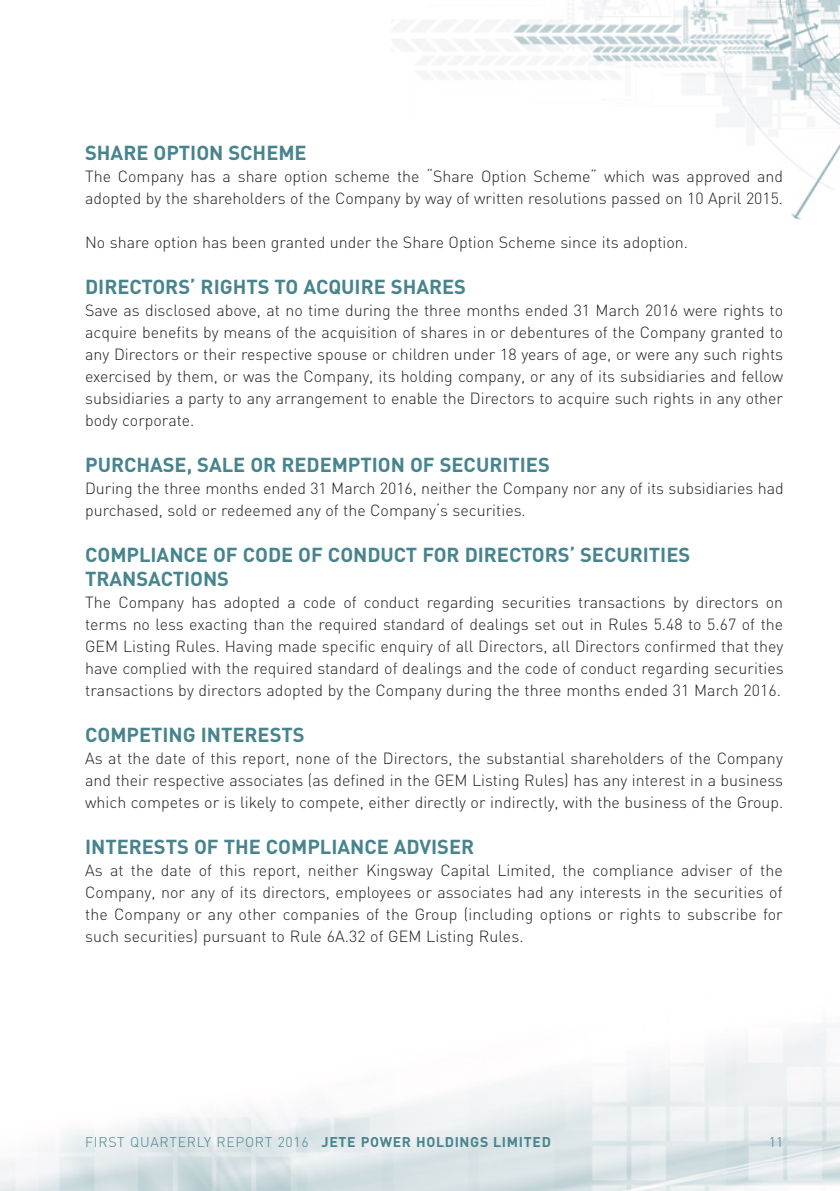
<style>
.page{position:relative;width:840px;height:1191px;background:#fff}
.page>*{position:absolute;margin:0;border:0;box-sizing:border-box;transform-origin:0 0}
.Heading_1{font:700 20px/24px "DIN";color:#47848d}
.Body_Text{font:300 16px/22px "DIN";color:#231f20;text-align:justify}
.t1{font:300 14px "DIN";letter-spacing:.05em;color:#47848d}
.s1{font-weight:700}
</style>
<div class="page">
<img style="left:0;top:1024px;width:839px;height:167px">
<img style="left:391px;top:0;width:448px;height:220px">
<p class="Heading_1" style="left:85px;top:140px;width:223px">SHARE OPTION SCHEME</p>
<p class="Body_Text" style="left:85px;top:165px;width:699px">The Company has a share option scheme the “Share Option Scheme” which was approved and adopted by the shareholders of the Company by way of written resolutions passed on 10 April 2015.</p>
<p class="Body_Text" style="left:85px;top:231px;width:604px">No share option has been granted under the Share Option Scheme since its adoption.</p>
<p class="Heading_1" style="left:85px;top:274px;width:382px">DIRECTORS’ RIGHTS TO ACQUIRE SHARES</p>
<p class="Body_Text" style="left:85px;top:299px;width:699px">Save as disclosed above, at no time during the three months ended 31 March 2016 were rights to acquire benefits by means of the acquisition of shares in or debentures of the Company granted to any Directors or their respective spouse or children under 18 years of age, or were any such rights exercised by them, or was the Company, its holding company, or any of its subsidiaries and fellow subsidiaries a party to any arrangement to enable the Directors to acquire such rights in any other body corporate.</p>
<p class="Heading_1" style="left:85px;top:452px;width:466px">PURCHASE, SALE OR REDEMPTION OF SECURITIES</p>
<p class="Body_Text" style="left:85px;top:477px;width:699px">During the three months ended 31 March 2016, neither the Company nor any of its subsidiaries had purchased, sold or redeemed any of the Company’s securities.</p>
<p class="Heading_1" style="left:85px;top:542px;width:606px">COMPLIANCE OF CODE OF CONDUCT FOR DIRECTORS’ SECURITIES<br>TRANSACTIONS</p>
<p class="Body_Text" style="left:85px;top:591px;width:699px">The Company has adopted a code of conduct regarding securities transactions by directors on terms no less exacting than the required standard of dealings set out in Rules 5.48 to 5.67 of the GEM Listing Rules. Having made specific enquiry of all Directors, all Directors confirmed that they have complied with the required standard of dealings and the code of conduct regarding securities transactions by directors adopted by the Company during the three months ended 31 March 2016.</p>
<p class="Heading_1" style="left:85px;top:722px;width:221px">COMPETING INTERESTS</p>
<p class="Body_Text" style="left:85px;top:747px;width:699px">As at the date of this report, none of the Directors, the substantial shareholders of the Company and their respective associates (as defined in the GEM Listing Rules) has any interest in a business which competes or is likely to compete, either directly or indirectly, with the business of the Group.</p>
<p class="Heading_1" style="left:85px;top:834px;width:390px">INTERESTS OF THE COMPLIANCE ADVISER</p>
<p class="Body_Text" style="left:85px;top:859px;width:698px">As at the date of this report, neither Kingsway Capital Limited, the compliance adviser of the Company, nor any of its directors, employees or associates had any interests in the securities of the Company or any other companies of the Group (including options or rights to subscribe for such securities) pursuant to Rule 6A.32 of GEM Listing Rules.</p>
<p class="t1" style="left:85px;top:1133px;width:467px">FIRST QUARTERLY REPORT 2016 <span class="s1">JETE POWER HOLDINGS LIMITED</span></p>
<p class="t1" style="left:768px;top:1133px;width:16px">11</p>
</div>
